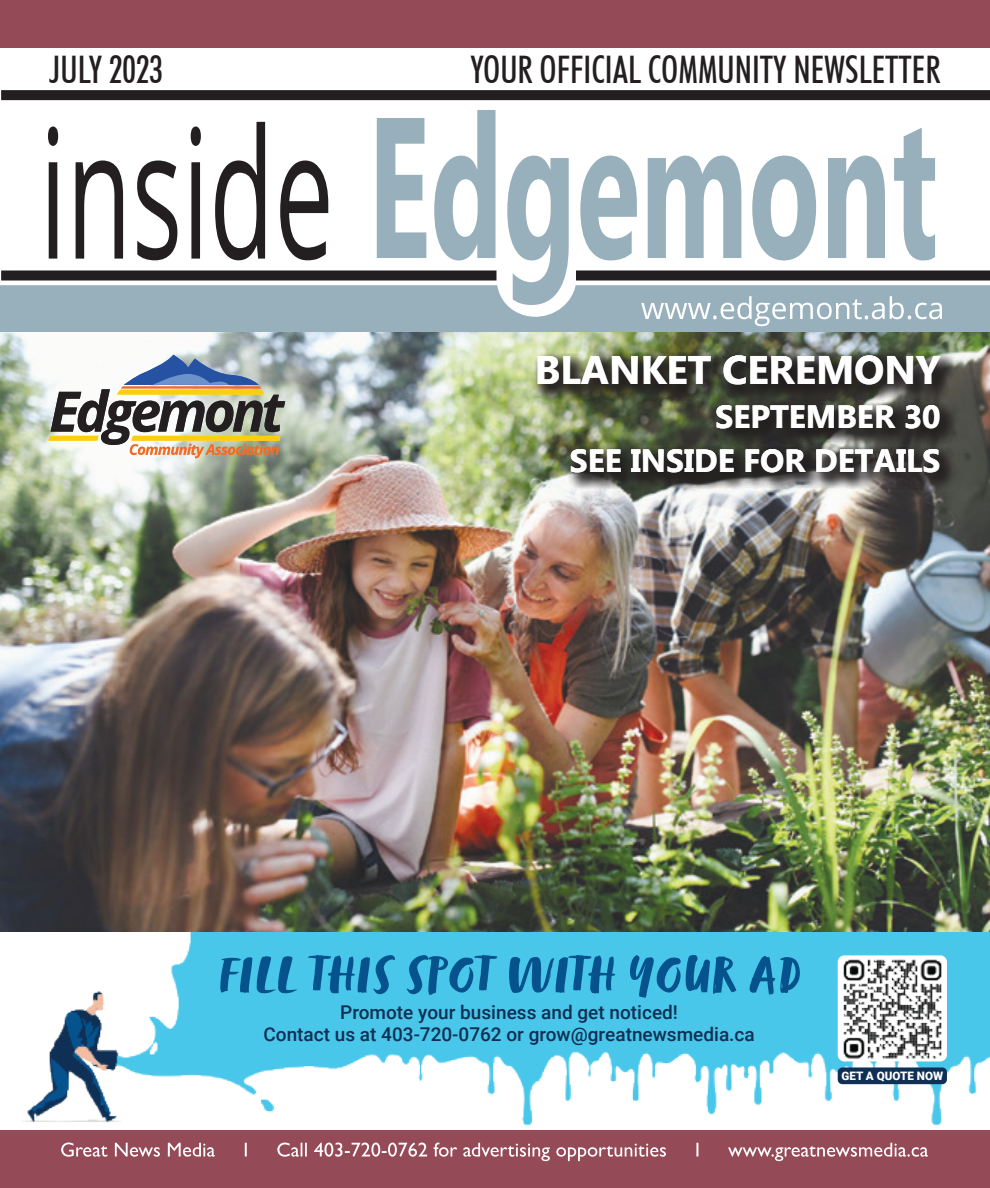
<style>
.page{position:relative;width:990px;height:1188px;background:#fff}
.page>*{position:absolute;margin:0;border:0;box-sizing:border-box;transform-origin:0 0}
.t1{font:700 200px "Microsoft Phags Pa";color:#98b0bb;scale:.59 1}
.t2{font:52px "Zooja Pro";letter-spacing:.06em;color:#05528d}
.t3{font:700 40px "Microsoft Phags Pa";color:#fff}
.t4{font:500 condensed 38px "Futura BT";color:#231f20;scale:.92 1}
.t5{font:700 32px/44px "Microsoft Phags Pa";color:#fff;text-align:right}
.t6{font:500 19px/22px "Roboto";color:#0f3054;text-align:center}
.t7{font:900 11.6px "Roboto";color:#fff}
</style>
<div class="page">
<img style="left:0;top:332px;width:990px;height:794px">
<img style="left:0;top:332px;width:383px;height:229px">
<svg style="left:48px;top:355px;width:237px;height:103px"></svg>
<div style="left:0;top:0;width:990px;height:48px;background:#954a57"></div>
<div style="left:0;top:1130px;width:990px;height:58px;background:#954a57"></div>
<svg style="left:61px;top:1143px;width:867px;height:18px"></svg>
<div style="left:1px;top:90px;width:989px;height:10px;background:#231f20"></div>
<div style="left:1px;top:270px;width:496px;height:10px;background:#231f20"></div>
<svg style="left:48px;top:122px;width:280px;height:138px"></svg>
<div style="left:576px;top:270px;width:414px;height:10px;background:#231f20"></div>
<svg style="left:0;top:285px;width:990px;height:47px;background:#a0b6c0"></svg>
<div style="left:838px;top:955px;width:109px;height:106px;background:#fff;border-radius:7px"></div>
<img style="left:843px;top:959px;width:99px;height:100px">
<div style="left:838px;top:1067px;width:109px;height:17px;background:#0f3054;border-radius:5px"></div>
<div style="left:533px;top:351px;width:424px;height:139px;background:#231f20;opacity:.75"></div>
<h3 class="t4" style="left:50px;top:46px;width:124px">JULY 2023</h3>
<h3 class="t4" style="left:470px;top:46px;width:513px">YOUR OFFICIAL COMMUNITY NEWSLETTER</h3>
<h1 class="t1" style="left:367px;top:44px;width:968px">Edgemont</h1>
<h3 class="t3" style="left:535px;top:341px;width:407px">BLANKET CEREMONY</h3>
<h3 class="t5" style="left:570px;top:393px;width:372px">SEPTEMBER 30<br>SEE INSIDE FOR DETAILS</h3>
<h2 class="t2" style="left:218px;top:944px;width:583px">FILL THIS SPOT WITH YOUR AD</h2>
<p class="t6" style="left:264px;top:1000px;width:493px">Promote your business and get noticed!<br>Contact us at 403-720-0762 or grow@greatnewsmedia.ca</p>
<p class="t7" style="left:841px;top:1067px;width:103px">GET A QUOTE NOW</p>
</div>
